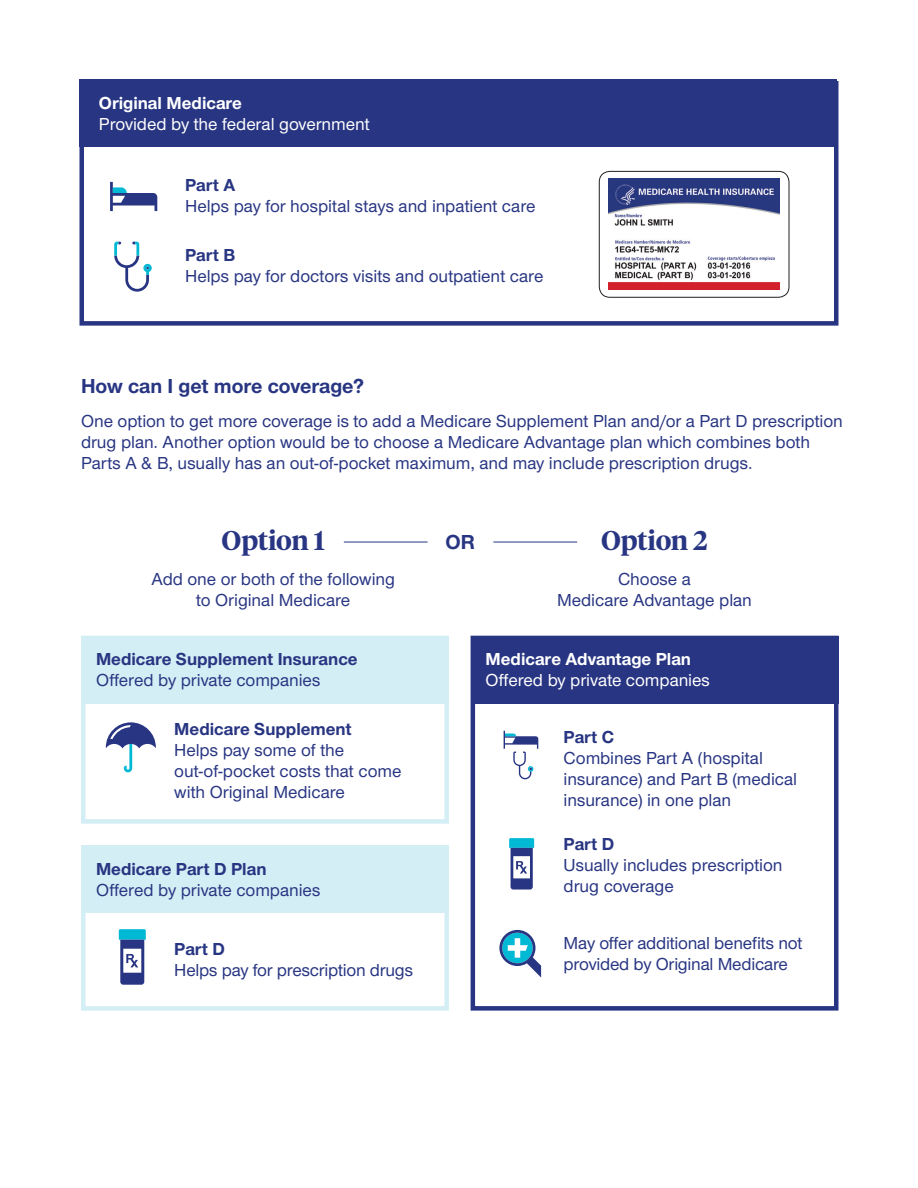
<style>
.page{position:relative;width:918px;height:1188px;background:#fff}
.page>*{position:absolute;margin:0;border:0;box-sizing:border-box;transform-origin:0 0}
.t1{font:600 27px "UHC Serif Headline";letter-spacing:-.01em;color:#283582}
.t2{font:700 21px "UHC Sans";color:#283582}
.t3{font:500 18px/21px "UHC Sans";letter-spacing:-.005em;color:#283582}
.t4{font:700 18px "UHC Sans";color:#283582}
.t5{font:500 18px "UHC Sans";letter-spacing:-.005em;color:#fff}
.t6{font:700 18px "UHC Sans";color:#fff}
</style>
<div class="page">
<div style="left:80px;top:81px;width:758px;height:245px;border:4px solid #283582"></div>
<div style="left:80px;top:80px;width:757px;height:67px;background:#283582"></div>
<svg style="left:110px;top:182px;width:47px;height:29px"></svg>
<svg style="left:114px;top:242px;width:38px;height:50px"></svg>
<div style="left:599px;top:171px;width:190px;height:126px;border:1px solid #231f20;border-radius:11px"></div>
<img style="left:608px;top:179px;width:172px;height:111px">
<div style="left:471px;top:636px;width:367px;height:375px;border:4px solid #283582"></div>
<div style="left:81px;top:636px;width:368px;height:188px;border:4px solid #d4eef5"></div>
<div style="left:81px;top:845px;width:368px;height:166px;border:4px solid #d4eef5"></div>
<div style="left:471px;top:636px;width:367px;height:68px;background:#283582"></div>
<div style="left:81px;top:636px;width:368px;height:68px;background:#d4eef5"></div>
<div style="left:81px;top:845px;width:368px;height:68px;background:#d4eef5"></div>
<svg style="left:118px;top:929px;width:28px;height:56px"></svg>
<svg style="left:504px;top:731px;width:34px;height:48px"></svg>
<svg style="left:509px;top:838px;width:25px;height:52px"></svg>
<svg style="left:499px;top:930px;width:42px;height:48px"></svg>
<hr style="left:344px;top:542px;width:84px;height:1px;background:#283582">
<hr style="left:493px;top:542px;width:84px;height:1px;background:#283582">
<svg style="left:106px;top:722px;width:50px;height:50px"></svg>
<p class="t6" style="left:99px;top:91px;width:145px">Original Medicare</p>
<p class="t5" style="left:99px;top:112px;width:272px">Provided by the federal government</p>
<p class="t4" style="left:185px;top:173px;width:52px">Part A</p>
<p class="t3" style="left:185px;top:195px;width:352px">Helps pay for hospital stays and inpatient care</p>
<p class="t4" style="left:185px;top:243px;width:52px">Part B</p>
<p class="t3" style="left:185px;top:265px;width:360px">Helps pay for doctors visits and outpatient care</p>
<p class="t2" style="left:81px;top:371px;width:285px">How can I get more coverage?</p>
<p class="t3" style="left:81px;top:410px;width:763px">One option to get more coverage is to add a Medicare Supplement Plan and/or a Part D prescription drug plan. Another option would be to choose a Medicare Advantage plan which combines both<br>Parts A &amp; B, usually has an out-of-pocket maximum, and may include prescription drugs.</p>
<p class="t1" style="left:222px;top:522px;width:105px">Option 1</p>
<p class="t3" style="left:151px;top:567px;width:245px;text-align:center">Add one or both of the following to Original Medicare</p>
<p class="t4" style="left:96px;top:647px;width:263px">Medicare Supplement Insurance</p>
<p class="t3" style="left:96px;top:669px;width:226px">Offered by private companies</p>
<p class="t4" style="left:174px;top:717px;width:179px">Medicare Supplement</p>
<p class="t3" style="left:174px;top:739px;width:229px">Helps pay some of the out-of-pocket costs that come with Original Medicare</p>
<p class="t4" style="left:96px;top:856px;width:172px">Medicare Part D Plan</p>
<p class="t3" style="left:96px;top:878px;width:226px">Offered by private companies</p>
<p class="t4" style="left:174px;top:937px;width:52px">Part D</p>
<p class="t3" style="left:174px;top:958px;width:240px">Helps pay for prescription drugs</p>
<p class="t2" style="left:446px;top:528px;width:31px">OR</p>
<p class="t1" style="left:601px;top:522px;width:108px">Option 2</p>
<p class="t3" style="left:557px;top:567px;width:196px;text-align:center">Choose a<br>Medicare Advantage plan</p>
<p class="t6" style="left:486px;top:647px;width:207px">Medicare Advantage Plan</p>
<p class="t5" style="left:486px;top:668px;width:226px">Offered by private companies</p>
<p class="t4" style="left:564px;top:724px;width:52px">Part C</p>
<p class="t3" style="left:564px;top:746px;width:235px">Combines Part A (hospital insurance) and Part B (medical insurance) in one plan</p>
<p class="t4" style="left:564px;top:831px;width:52px">Part D</p>
<p class="t3" style="left:564px;top:853px;width:220px">Usually includes prescription drug coverage</p>
<p class="t3" style="left:564px;top:932px;width:240px">May offer additional benefits not provided by Original Medicare</p>
</div>
